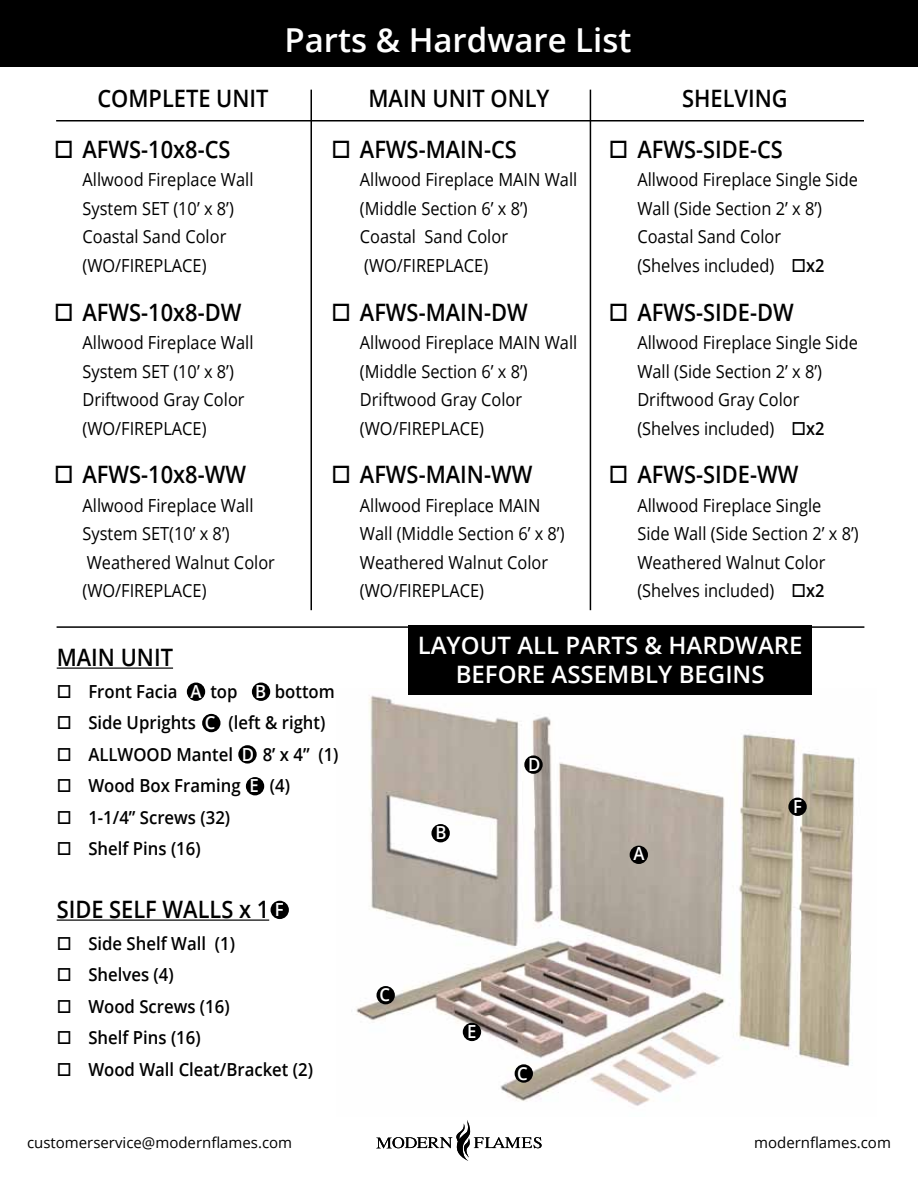
<style>
.page{position:relative;width:918px;height:1188px;background:#fff}
.page>*{position:absolute;margin:0;border:0;box-sizing:border-box;transform-origin:0 0}
.t1{font:600 33px "Open Sans";color:#fff}
.t2{font:600 24px "Open Sans";color:#000;scale:.91 1}
.t3{font:600 24px/28.5px "Open Sans";color:#fff;text-align:center}
.t4{font:18px/28.5px "Open Sans";color:#000;scale:.91 1}
.t5{font:600 18px "Open Sans";color:#000;scale:.93 1}
.t6{font:600 18px "Open Sans";color:#fff;scale:.93 1}
.t7{font:15px "Open Sans";color:#000}
.s1{font-weight:600}
.s2{color:#fff}
</style>
<div class="page">
<div style="left:202px;top:714px;width:19px;height:18px;background:#000;border-radius:50%"></div>
<div style="left:187px;top:683px;width:18px;height:18px;background:#000;border-radius:50%"></div>
<div style="left:252px;top:683px;width:18px;height:18px;background:#000;border-radius:50%"></div>
<div style="left:0;top:0;width:918px;height:66px;background:#000"></div>
<img style="left:356px;top:694px;width:499px;height:412px">
<svg style="left:376px;top:1120px;width:166px;height:41px"></svg>
<hr style="left:310px;top:90px;width:2px;height:520px;background:#000">
<hr style="left:590px;top:90px;width:1px;height:520px;background:#000">
<hr style="left:56px;top:120px;width:808px;height:2px;background:#000">
<hr style="left:57px;top:626px;width:807px;height:2px;background:#000">
<div style="left:408px;top:625px;width:404px;height:69px;background:#000"></div>
<div style="left:431px;top:824px;width:19px;height:18px;background:#000;border-radius:50%"></div>
<div style="left:630px;top:846px;width:18px;height:18px;background:#000;border-radius:50%"></div>
<div style="left:377px;top:986px;width:18px;height:18px;background:#000;border-radius:50%"></div>
<div style="left:515px;top:1064px;width:18px;height:19px;background:#000;border-radius:50%"></div>
<div style="left:524px;top:755px;width:19px;height:19px;background:#000;border-radius:50%"></div>
<div style="left:788px;top:798px;width:19px;height:18px;background:#000;border-radius:50%"></div>
<div style="left:463px;top:1023px;width:18px;height:18px;background:#000;border-radius:50%"></div>
<div style="left:238px;top:745px;width:19px;height:19px;background:#000;border-radius:50%"></div>
<div style="left:246px;top:777px;width:18px;height:18px;background:#000;border-radius:50%"></div>
<div style="left:271px;top:901px;width:18px;height:18px;background:#000;border-radius:50%"></div>
<hr style="left:57px;top:668px;width:116px;height:1px;background:#000">
<hr style="left:57px;top:920px;width:212px;height:1px;background:#000">
<h1 class="t1" style="left:284px;top:18px;width:349px">Parts &amp; Hardware List</h1>
<h2 class="t2" style="left:97px;top:82px;width:190px">COMPLETE UNIT</h2>
<h2 class="t2" style="left:368px;top:82px;width:201px">MAIN UNIT ONLY</h2>
<h2 class="t2" style="left:682px;top:82px;width:118px">SHELVING</h2>
<h2 class="t2" style="left:54px;top:133px;width:196px">□ AFWS-10x8-CS</h2>
<p class="t4" style="left:83px;top:165px;width:189px">Allwood Fireplace Wall<br>System SET (10’ x 8’)<br>Coastal Sand Color (WO/FIREPLACE)</p>
<h2 class="t2" style="left:54px;top:295px;width:207px">□ AFWS-10x8-DW</h2>
<p class="t4" style="left:83px;top:328px;width:189px">Allwood Fireplace Wall<br>System SET (10’ x 8’)<br>Driftwood Gray Color (WO/FIREPLACE)</p>
<h2 class="t2" style="left:54px;top:458px;width:213px">□ AFWS-10x8-WW</h2>
<p class="t4" style="left:83px;top:491px;width:213px">Allwood Fireplace Wall<br>System SET(10’ x 8’)<br>Weathered Walnut Color (WO/FIREPLACE)</p>
<h2 class="t2" style="left:331px;top:133px;width:205px">□ AFWS-MAIN-CS</h2>
<p class="t4" style="left:360px;top:165px;width:240px">Allwood Fireplace MAIN Wall (Middle Section 6’ x 8’)<br>Coastal Sand Color (WO/FIREPLACE)</p>
<h2 class="t2" style="left:331px;top:295px;width:217px">□ AFWS-MAIN-DW</h2>
<p class="t4" style="left:360px;top:328px;width:240px">Allwood Fireplace MAIN Wall (Middle Section 6’ x 8’)<br>Driftwood Gray Color (WO/FIREPLACE)</p>
<h2 class="t2" style="left:331px;top:458px;width:222px">□ AFWS-MAIN-WW</h2>
<p class="t4" style="left:360px;top:491px;width:226px">Allwood Fireplace MAIN<br>Wall (Middle Section 6’ x 8’)<br>Weathered Walnut Color (WO/FIREPLACE)</p>
<h2 class="t2" style="left:609px;top:133px;width:193px">□ AFWS-SIDE-CS</h2>
<p class="t4" style="left:637px;top:165px;width:244px">Allwood Fireplace Single Side<br>Wall (Side Section 2’ x 8’)<br>Coastal Sand Color<br>(Shelves included) □<span class="s1">x2</span></p>
<h2 class="t2" style="left:609px;top:295px;width:205px">□ AFWS-SIDE-DW</h2>
<p class="t4" style="left:637px;top:328px;width:244px">Allwood Fireplace Single Side<br>Wall (Side Section 2’ x 8’)<br>Driftwood Gray Color (Shelves included) □<span class="s1">x2</span></p>
<h2 class="t2" style="left:609px;top:458px;width:210px">□ AFWS-SIDE-WW</h2>
<p class="t4" style="left:637px;top:491px;width:245px">Allwood Fireplace Single<br>Side Wall (Side Section 2’ x 8’)<br>Weathered Walnut Color (Shelves included) □<span class="s1">x2</span></p>
<h2 class="t2" style="left:57px;top:641px;width:129px">MAIN UNIT</h2>
<p class="t5" style="left:57px;top:679px;width:301px">□ Front Facia <span class="s2">A</span> top <span class="s2">B</span> bottom</p>
<p class="t5" style="left:57px;top:710px;width:291px">□ Side Uprights <span class="s2">C</span> (left &amp; right)</p>
<p class="t5" style="left:57px;top:742px;width:305px">□ ALLWOOD Mantel <span class="s2">D</span> 8’ x 4” (1)</p>
<p class="t5" style="left:57px;top:773px;width:253px">□ Wood Box Framing <span class="s2">E</span> (4)</p>
<p class="t5" style="left:57px;top:805px;width:188px">□ 1-1/4” Screws (32)</p>
<p class="t5" style="left:57px;top:836px;width:156px">□ Shelf Pins (16)</p>
<h2 class="t2" style="left:57px;top:893px;width:235px">SIDE SELF WALLS x 1</h2>
<p class="t5" style="left:57px;top:931px;width:193px">□ Side Shelf Wall (1)</p>
<p class="t5" style="left:57px;top:962px;width:127px">□ Shelves (4)</p>
<p class="t5" style="left:57px;top:994px;width:188px">□ Wood Screws (16)</p>
<p class="t5" style="left:57px;top:1025px;width:156px">□ Shelf Pins (16)</p>
<p class="t5" style="left:57px;top:1057px;width:277px">□ Wood Wall Cleat/Bracket (2)</p>
<p class="t6" style="left:275px;top:897px;width:11px">F</p>
<h2 class="t3" style="left:418px;top:631px;width:386px">LAYOUT ALL PARTS &amp; HARDWARE<br>BEFORE ASSEMBLY BEGINS</h2>
<p class="t6" style="left:435px;top:821px;width:13px">B</p>
<p class="t6" style="left:528px;top:752px;width:15px">D</p>
<p class="t6" style="left:633px;top:842px;width:13px">A</p>
<p class="t6" style="left:793px;top:794px;width:11px">F</p>
<p class="t6" style="left:380px;top:983px;width:13px">C</p>
<p class="t6" style="left:467px;top:1019px;width:12px">E</p>
<p class="t6" style="left:517px;top:1061px;width:13px">C</p>
<p class="t7" style="left:27px;top:1132px;width:267px">customerservice@modernflames.com</p>
<p class="t7" style="left:754px;top:1132px;width:138px">modernflames.com</p>
</div>
